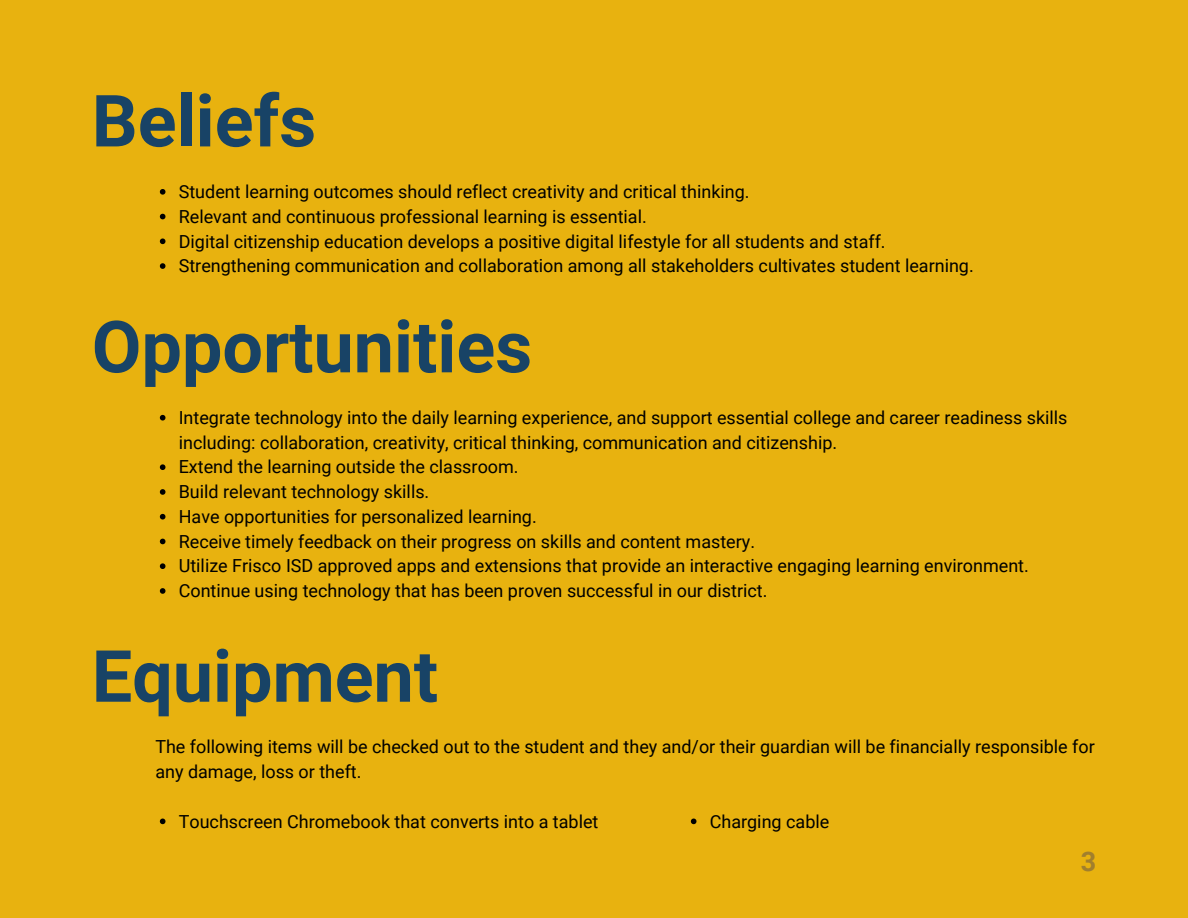
<style>
.page{position:relative;width:1188px;height:918px;background:#e8b20f}
.page>*{position:absolute;margin:0;border:0;box-sizing:border-box;transform-origin:0 0}
.t1{font:700 72px "Roboto";color:#184366}
.t2{font:700 27px "Roboto";color:#a17f2d}
.t3{font:18px/24.8px "Roboto";color:#000}
</style>
<div class="page">
<svg style="left:160px;top:189px;width:5px;height:6px"></svg>
<svg style="left:160px;top:214px;width:5px;height:5px"></svg>
<svg style="left:160px;top:239px;width:5px;height:5px"></svg>
<svg style="left:160px;top:263px;width:5px;height:6px"></svg>
<svg style="left:160px;top:415px;width:5px;height:6px"></svg>
<svg style="left:160px;top:464px;width:5px;height:6px"></svg>
<svg style="left:160px;top:489px;width:5px;height:6px"></svg>
<svg style="left:160px;top:514px;width:5px;height:6px"></svg>
<svg style="left:160px;top:539px;width:5px;height:5px"></svg>
<svg style="left:160px;top:563px;width:5px;height:6px"></svg>
<svg style="left:160px;top:588px;width:5px;height:6px"></svg>
<svg style="left:160px;top:819px;width:5px;height:5px"></svg>
<svg style="left:691px;top:819px;width:5px;height:5px"></svg>
<h1 class="t1" style="left:92px;top:80px;width:226px">Beliefs</h1>
<p class="t3" style="left:179px;top:179px;width:797px">Student learning outcomes should reflect creativity and critical thinking.<br>Relevant and continuous professional learning is essential.<br>Digital citizenship education develops a positive digital lifestyle for all students and staff.<br>Strengthening communication and collaboration among all stakeholders cultivates student learning.</p>
<h1 class="t1" style="left:92px;top:306px;width:442px">Opportunities</h1>
<p class="t3" style="left:179px;top:405px;width:890px">Integrate technology into the daily learning experience, and support essential college and career readiness skills including: collaboration, creativity, critical thinking, communication and citizenship.<br>Extend the learning outside the classroom.<br>Build relevant technology skills.<br>Have opportunities for personalized learning.<br>Receive timely feedback on their progress on skills and content mastery.<br>Utilize Frisco ISD approved apps and extensions that provide an interactive engaging learning environment.<br>Continue using technology that has been proven successful in our district.</p>
<h1 class="t1" style="left:92px;top:635px;width:348px">Equipment</h1>
<p class="t3" style="left:155px;top:735px;width:941px">The following items will be checked out to the student and they and/or their guardian will be financially responsible for any damage, loss or theft.</p>
<p class="t3" style="left:710px;top:809px;width:121px">Charging cable</p>
<p class="t3" style="left:179px;top:809px;width:421px">Touchscreen Chromebook that converts into a tablet</p>
<h2 class="t2" style="left:1081px;top:846px;width:17px">3</h2>
</div>
